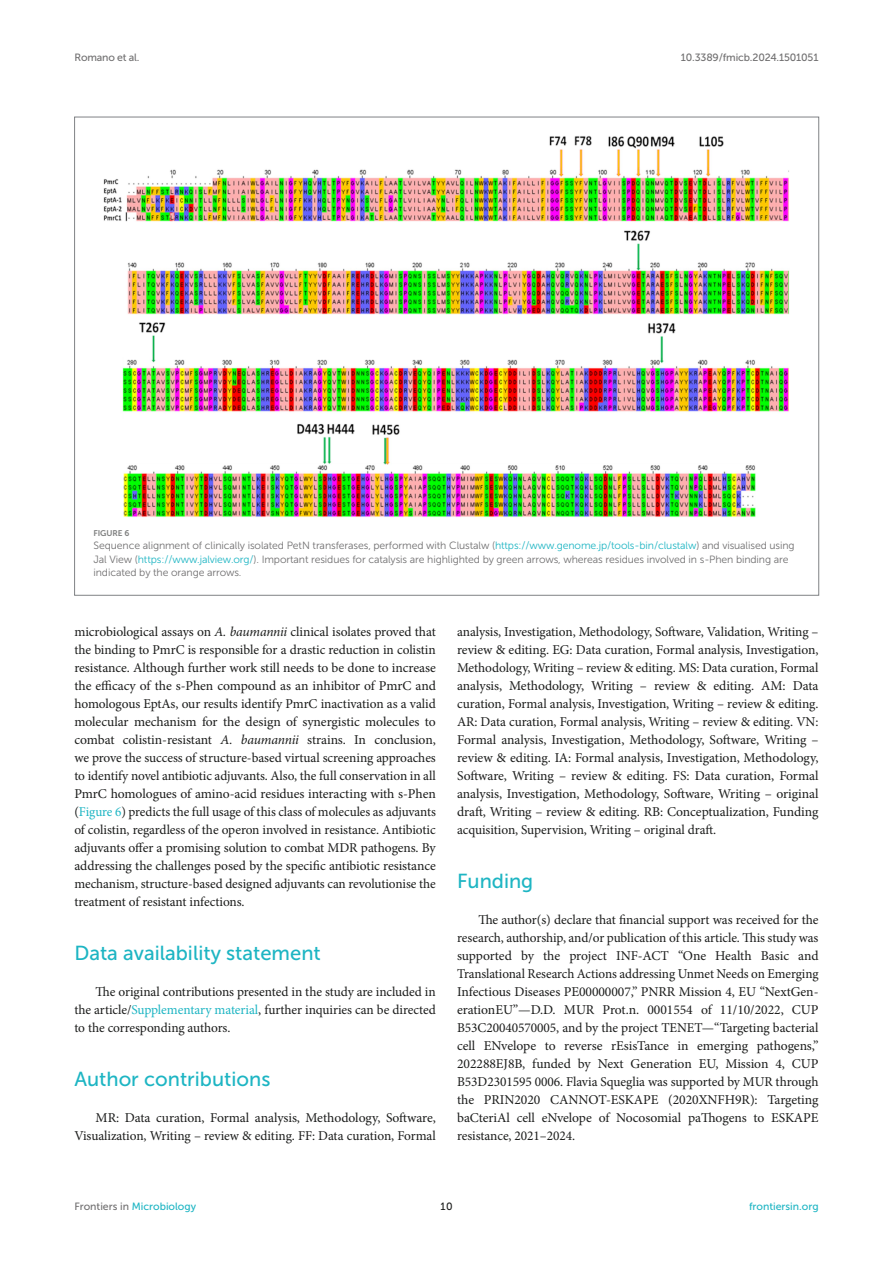
<style>
.page{position:relative;width:893px;height:1263px;background:#fff}
.page>*{position:absolute;margin:0;border:0;box-sizing:border-box;transform-origin:0 0}
.HEAD_1{font:20.25px "Museo Sans 500";color:#1db5c3}
.NON_TEXT{font:13.5px/18px "Minion Pro";letter-spacing:-.005em;color:#1b1c1b;text-align:justify}
.TEXT{font:13.5px/18px "Minion Pro";letter-spacing:-.01em;color:#1b1c1b;text-align:justify}
.FIG_LEG{font:10.5px/13.5px "Museo Sans 300";letter-spacing:-.01em;color:#706f70}
.t1{font:10.5px "Museo Sans 500";color:#1db5c3}
.t2{font:10.5px "Museo Sans 500";letter-spacing:-.015em;color:#706f70}
.t3{font:10.5px "Museo Sans 500";color:#1b1c1b}
.FIG_HD{font:8.25px "Museo Sans 700";letter-spacing:-.01em;color:#7e7f7f}
.s1{color:#1db5c3}
.s2{font-style:italic}
.s3{color:#706f70}
</style>
<div class="page">
<img style="left:104px;top:136px;width:685px;height:381px">
<p class="t2" style="left:74px;top:51px;width:67px">Romano et al.</p>
<p class="t2" style="left:681px;top:51px;width:139px">10.3389/fmicb.2024.1501051</p>
<p class="FIG_HD" style="left:94px;top:528px;width:37px">FIGURE 6</p>
<p class="FIG_LEG" style="left:94px;top:539px;width:703px">Sequence alignment of clinically isolated PetN transferases, performed with Clustalw (<span class="s1">https://www.genome.jp/tools-bin/clustalw</span>) and visualised using<br>Jal View (<span class="s1">https://www.jalview.org/</span>). Important residues for catalysis are highlighted by green arrows, whereas residues involved in s-Phen binding are indicated by the orange arrows.</p>
<p class="TEXT" style="left:74px;top:623px;width:363px">microbiological assays on <span class="s2">A. baumannii</span> clinical isolates proved that the binding to PmrC is responsible for a drastic reduction in colistin resistance. Although further work still needs to be done to increase the efficacy of the s-Phen compound as an inhibitor of PmrC and homologous EptAs, our results identify PmrC inactivation as a valid molecular mechanism for the design of synergistic molecules to combat colistin-resistant <span class="s2">A. baumannii</span> strains. In conclusion, we prove the success of structure-based virtual screening approaches to identify novel antibiotic adjuvants. Also, the full conservation in all PmrC homologues of amino-acid residues interacting with s-Phen (<span class="s1">Figure 6</span>) predicts the full usage of this class of molecules as adjuvants of colistin, regardless of the operon involved in resistance. Antibiotic adjuvants offer a promising solution to combat MDR pathogens. By addressing the challenges posed by the specific antibiotic resistance mechanism, structure-based designed adjuvants can revolutionise the treatment of resistant infections.</p>
<p class="HEAD_1" style="left:74px;top:942px;width:248px">Data availability statement</p>
<p class="NON_TEXT" style="left:74px;top:983px;width:363px;text-indent:21px">The original contributions presented in the study are included in the article/<span class="s1">Supplementary material</span>, further inquiries can be directed to the corresponding authors.</p>
<p class="HEAD_1" style="left:74px;top:1068px;width:197px">Author contributions</p>
<p class="NON_TEXT" style="left:74px;top:1109px;width:363px;text-align:right">MR: Data curation, Formal analysis, Methodology, Software,<br>Visualization, Writing – review &amp; editing. FF: Data curation, Formal</p>
<p class="NON_TEXT" style="left:457px;top:623px;width:363px">analysis, Investigation, Methodology, Software, Validation, Writing – review &amp; editing. EG: Data curation, Formal analysis, Investigation, Methodology, Writing – review &amp; editing. MS: Data curation, Formal analysis, Methodology, Writing – review &amp; editing. AM: Data curation, Formal analysis, Investigation, Writing – review &amp; editing.<br>AR: Data curation, Formal analysis, Writing – review &amp; editing. VN:<br>Formal analysis, Investigation, Methodology, Software, Writing – review &amp; editing. IA: Formal analysis, Investigation, Methodology, Software, Writing – review &amp; editing. FS: Data curation, Formal analysis, Investigation, Methodology, Software, Writing – original draft, Writing – review &amp; editing. RB: Conceptualization, Funding acquisition, Supervision, Writing – original draft.</p>
<p class="HEAD_1" style="left:457px;top:870px;width:78px">Funding</p>
<p class="NON_TEXT" style="left:457px;top:911px;width:363px;text-indent:21px">The author(s) declare that financial support was received for the research, authorship, and/or publication of this article. This study was supported by the project INF-ACT “One Health Basic and Translational Research Actions addressing Unmet Needs on Emerging Infectious Diseases PE00000007,” PNRR Mission 4, EU “NextGen&shy;erationEU”—D.D. MUR Prot.n. 0001554 of 11/10/2022, CUP B53C20040570005, and by the project TENET—“Targeting bacterial cell ENvelope to reverse rEsisTance in emerging pathogens,” 202288EJ8B, funded by Next Generation EU, Mission 4, CUP B53D2301595 0006. Flavia Squeglia was supported by MUR through the PRIN2020 CANNOT-ESKAPE (2020XNFH9R): Targeting baCteriAl cell eNvelope of Nocosomial paThogens to ESKAPE resistance, 2021–2024.</p>
<p class="t1" style="left:74px;top:1200px;width:123px"><span class="s3">Frontiers in</span> Microbiology</p>
<p class="t3" style="left:440px;top:1200px;width:14px">10</p>
<p class="t1" style="left:749px;top:1200px;width:71px">frontiersin.org</p>
</div>
